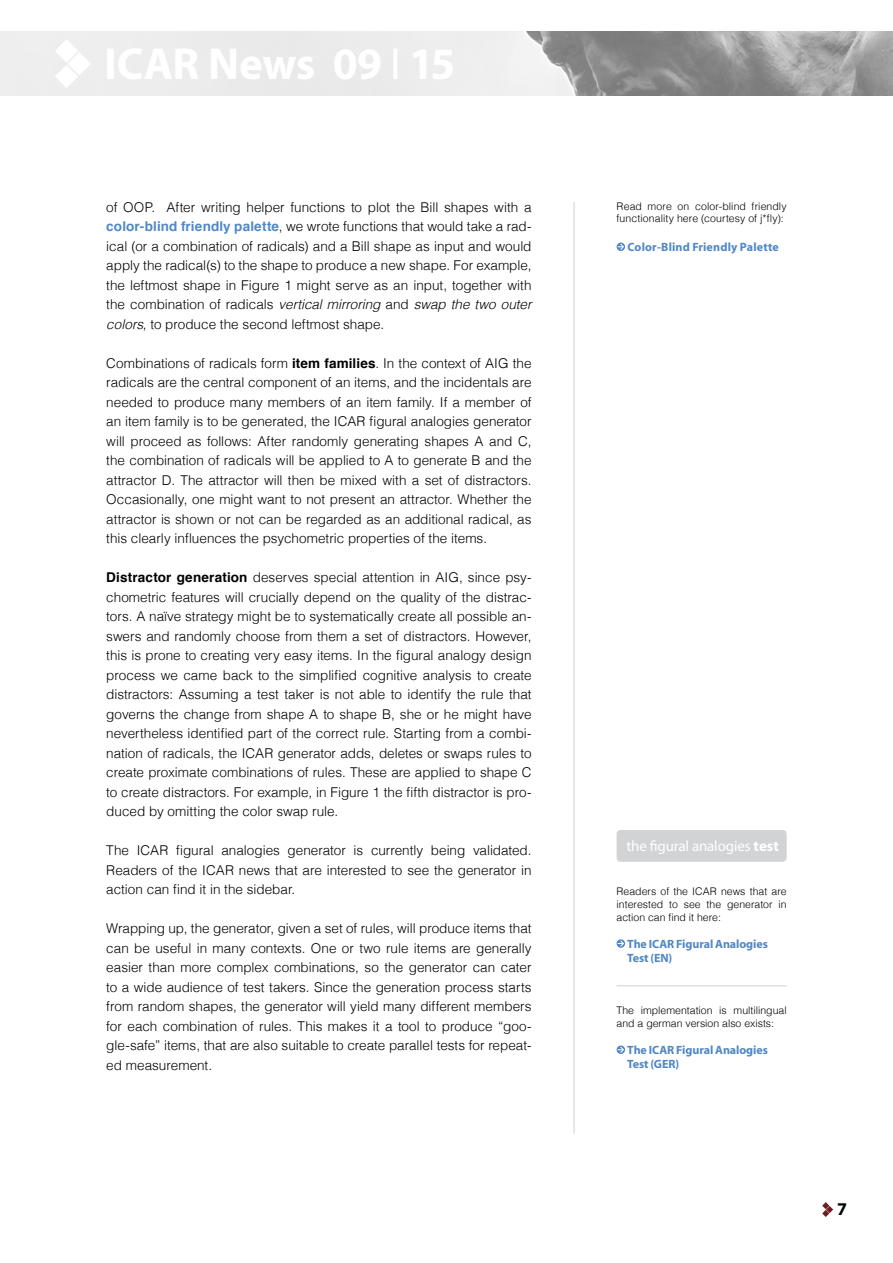
<style>
.page{position:relative;width:893px;height:1263px;background:#fff}
.page>*{position:absolute;margin:0;border:0;box-sizing:border-box;transform-origin:0 0}
.Headline{font:700 18px "Myriad";color:#000}
.t1{font:15px "Myriad";letter-spacing:-.01em;color:#fff}
.t2{font:300 13.5px/19.5px "Helvetica";color:#000;text-align:justify}
.Sidebar_Headline{font:700 12px "Myriad";letter-spacing:-.005em;color:#5087c7}
.Sidebar_Headline-2{font:700 12px "Myriad";letter-spacing:.015em;color:#5087c7}
.Sidebar_Headline-3{font:300 10.5px/12.6px "Helvetica";color:#000}
.s1{font-weight:700;color:#5087c7}
.s2{font-style:italic}
.s3{font-weight:700}
</style>
<div class="page">
<hr style="left:574px;top:202px;width:1px;height:932px;background:#000">
<svg style="left:822px;top:1202px;width:11px;height:15px"></svg>
<div style="left:617px;top:830px;width:170px;height:32px;background:#d1d3d4;border-radius:4px"></div>
<svg style="left:618px;top:939px;width:7px;height:8px"></svg>
<hr style="left:617px;top:985px;width:170px;height:1px;background:#000">
<svg style="left:618px;top:1046px;width:7px;height:8px"></svg>
<svg style="left:618px;top:243px;width:7px;height:8px"></svg>
<img style="left:0;top:32px;width:893px;height:64px">
<svg style="left:55px;top:39px;width:36px;height:49px"></svg>
<p class="t2" style="left:106px;top:196px;width:427px">of OOP. After writing helper functions to plot the Bill shapes with a <span class="s1">color-blind friendly palette</span>, we wrote functions that would take a rad&shy;ical (or a combination of radicals) and a Bill shape as input and would apply the radical(s) to the shape to produce a new shape. For example, the leftmost shape in Figure 1 might serve as an input, together with the combination of radicals <span class="s2">vertical mirroring</span> and <span class="s2">swap the two outer colors</span>, to produce the second leftmost shape.</p>
<p class="t2" style="left:106px;top:352px;width:427px">Combinations of radicals form <span class="s3">item families</span>. In the context of AIG the radicals are the central component of an items, and the incidentals are needed to produce many members of an item family. If a member of an item family is to be generated, the ICAR figural analogies generator will proceed as follows: After randomly generating shapes A and C, the combination of radicals will be applied to A to generate B and the attractor D. The attractor will then be mixed with a set of distractors.<br>Occasionally, one might want to not present an attractor. Whether the attractor is shown or not can be regarded as an additional radical, as this clearly influences the psychometric properties of the items.</p>
<p class="t2" style="left:106px;top:567px;width:427px"><span class="s3">Distractor generation</span> deserves special attention in AIG, since psy&shy;chometric features will crucially depend on the quality of the distrac&shy;tors. A naïve strategy might be to systematically create all possible an&shy;swers and randomly choose from them a set of distractors. However, this is prone to creating very easy items. In the figural analogy design process we came back to the simplified cognitive analysis to create distractors: Assuming a test taker is not able to identify the rule that governs the change from shape A to shape B, she or he might have nevertheless identified part of the correct rule. Starting from a combi&shy;nation of radicals, the ICAR generator adds, deletes or swaps rules to create proximate combinations of rules. These are applied to shape C to create distractors. For example, in Figure 1 the fifth distractor is pro&shy;duced by omitting the color swap rule.</p>
<p class="t2" style="left:106px;top:840px;width:427px">The ICAR figural analogies generator is currently being validated.<br>Readers of the ICAR news that are interested to see the generator in action can find it in the sidebar.</p>
<p class="t2" style="left:106px;top:918px;width:427px">Wrapping up, the generator, given a set of rules, will produce items that can be useful in many contexts. One or two rule items are generally easier than more complex combinations, so the generator can cater to a wide audience of test takers. Since the generation process starts from random shapes, the generator will yield many different members for each combination of rules. This makes it a tool to produce “goo&shy;gle-safe” items, that are also suitable to create parallel tests for repeat&shy;ed measurement.</p>
<p class="Sidebar_Headline-3" style="left:617px;top:199px;width:172px">Read more on color-blind friendly functionality here (courtesy of j*fly):</p>
<p class="Sidebar_Headline-2" style="left:627px;top:241px;width:153px">Color-Blind Friendly Palette</p>
<p class="t1" style="left:626px;top:838px;width:154px">the figural analogies <span class="s3">test</span></p>
<p class="Sidebar_Headline-3" style="left:617px;top:885px;width:172px;text-align:justify">Readers of the ICAR news that are interested to see the generator in action can find it here:</p>
<p class="Sidebar_Headline" style="left:627px;top:937px;width:142px">The ICAR Figural Analogies</p>
<p class="Sidebar_Headline" style="left:627px;top:952px;width:47px">Test (EN)</p>
<p class="Sidebar_Headline-3" style="left:617px;top:1003px;width:172px">The implementation is multilingual and a german version also exists:</p>
<p class="Sidebar_Headline" style="left:627px;top:1044px;width:142px">The ICAR Figural Analogies</p>
<p class="Sidebar_Headline" style="left:627px;top:1058px;width:54px">Test (GER)</p>
<p class="Headline" style="left:837px;top:1200px;width:11px">7</p>
</div>
